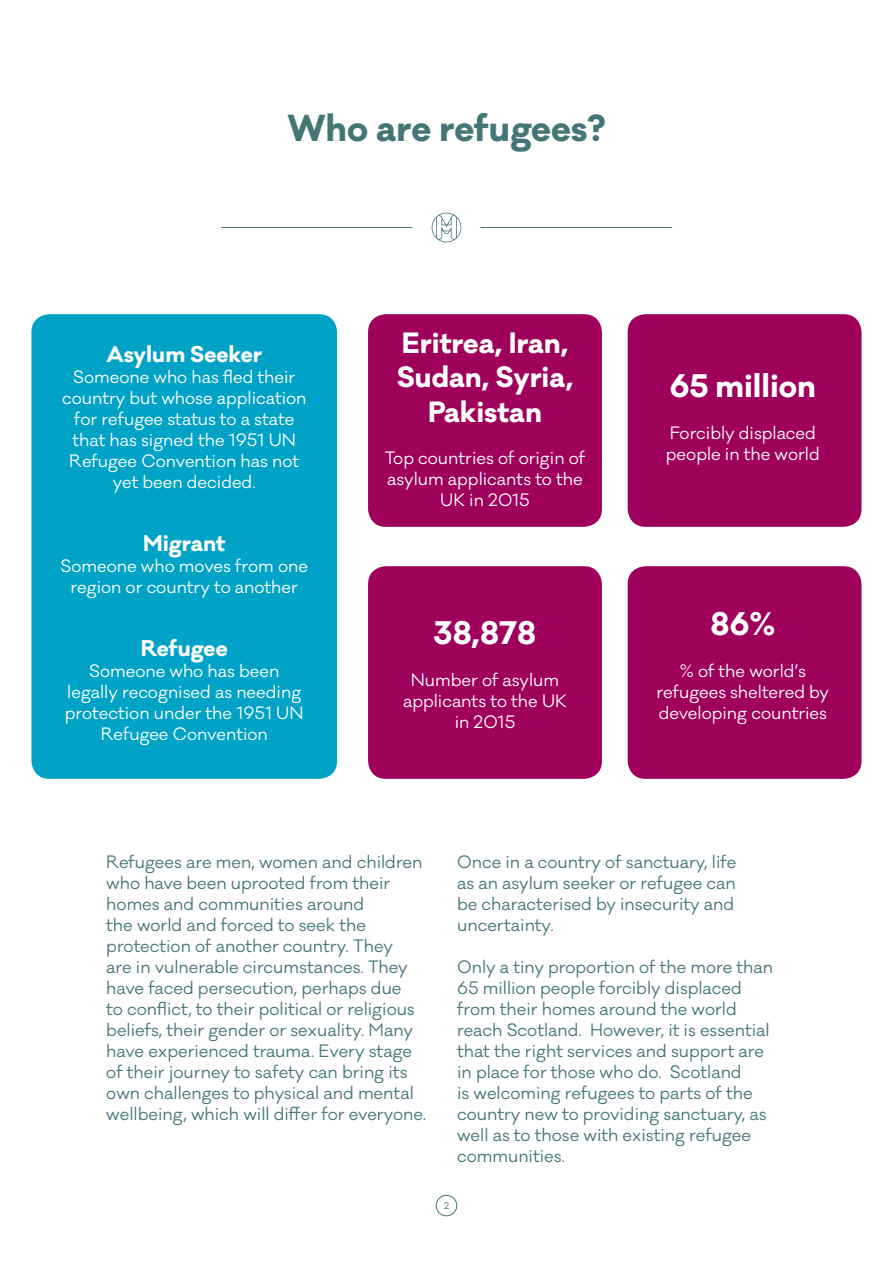
<style>
.page{position:relative;width:893px;height:1263px;background:#fff}
.page>*{position:absolute;margin:0;border:0;box-sizing:border-box;transform-origin:0 0}
.t1{font:700 34.5px "Galano Classic";color:#447678}
.t2{font:700 30px "Galano Classic";color:#fff}
.t3{font:700 27px/34.5px "Galano Classic";color:#fff;text-align:center}
.t4{font:700 21px "Galano Classic";color:#fff}
.t5{font:16.5px/21px "Galano Classic";color:#447678}
.t6{font:16.5px/21px "Galano Classic";color:#fff;text-align:center}
.t7{font:9px "Galano Classic";color:#447678}
</style>
<div class="page">
<div style="left:436px;top:1195px;width:21px;height:21px;border:1px solid #447678;border-radius:50%"></div>
<div style="left:368px;top:566px;width:234px;height:213px;background:#9f005b;border-radius:18px"></div>
<div style="left:628px;top:566px;width:233px;height:213px;background:#9f005b;border-radius:18px"></div>
<div style="left:368px;top:314px;width:234px;height:213px;background:#9f005b;border-radius:18px"></div>
<div style="left:31px;top:314px;width:306px;height:465px;background:#00a2c5;border-radius:18px"></div>
<hr style="left:221px;top:227px;width:191px;height:1px;background:#447678">
<hr style="left:480px;top:227px;width:192px;height:1px;background:#447678">
<svg style="left:432px;top:213px;width:29px;height:29px"></svg>
<div style="left:628px;top:314px;width:233px;height:213px;background:#9f005b;border-radius:18px"></div>
<h1 class="t1" style="left:287px;top:105px;width:320px">Who are refugees?</h1>
<p class="t4" style="left:106px;top:340px;width:157px">Asylum Seeker</p>
<p class="t6" style="left:62px;top:366px;width:246px">Someone who has fled their country but whose application for refugee status to a state that has signed the 1951 UN<br>Refugee Convention has not yet been decided.</p>
<p class="t4" style="left:143px;top:529px;width:84px">Migrant</p>
<p class="t6" style="left:61px;top:555px;width:249px">Someone who moves from one region or country to another</p>
<p class="t4" style="left:141px;top:634px;width:88px">Refugee</p>
<p class="t6" style="left:65px;top:660px;width:240px">Someone who has been legally recognised as needing protection under the 1951 UN<br>Refugee Convention</p>
<h3 class="t3" style="left:397px;top:326px;width:178px">Eritrea, Iran,<br>Sudan, Syria,<br>Pakistan</h3>
<p class="t6" style="left:385px;top:447px;width:202px">Top countries of origin of asylum applicants to the<br>UK in 2015</p>
<h2 class="t2" style="left:433px;top:612px;width:105px">38,878</h2>
<p class="t6" style="left:403px;top:669px;width:165px">Number of asylum applicants to the UK in 2015</p>
<h2 class="t2" style="left:670px;top:365px;width:147px">65 million</h2>
<p class="t6" style="left:666px;top:422px;width:155px;text-align:left">Forcibly displaced people in the world</p>
<h2 class="t2" style="left:710px;top:604px;width:67px">86%</h2>
<p class="t6" style="left:657px;top:661px;width:174px">% of the world’s refugees sheltered by developing countries</p>
<p class="t5" style="left:106px;top:851px;width:321px">Refugees are men, women and children who have been uprooted from their homes and communities around<br>the world and forced to seek the protection of another country. They<br>are in vulnerable circumstances. They have faced persecution, perhaps due<br>to conflict, to their political or religious beliefs, their gender or sexuality. Many have experienced trauma. Every stage of their journey to safety can bring its own challenges to physical and mental wellbeing, which will differ for everyone.</p>
<p class="t5" style="left:457px;top:851px;width:281px">Once in a country of sanctuary, life as an asylum seeker or refugee can be characterised by insecurity and uncertainty.</p>
<p class="t5" style="left:457px;top:956px;width:317px">Only a tiny proportion of the more than 65 million people forcibly displaced from their homes around the world reach Scotland. However, it is essential that the right services and support are in place for those who do. Scotland<br>is welcoming refugees to parts of the country new to providing sanctuary, as well as to those with existing refugee communities.</p>
<p class="t7" style="left:444px;top:1199px;width:7px">2</p>
</div>
